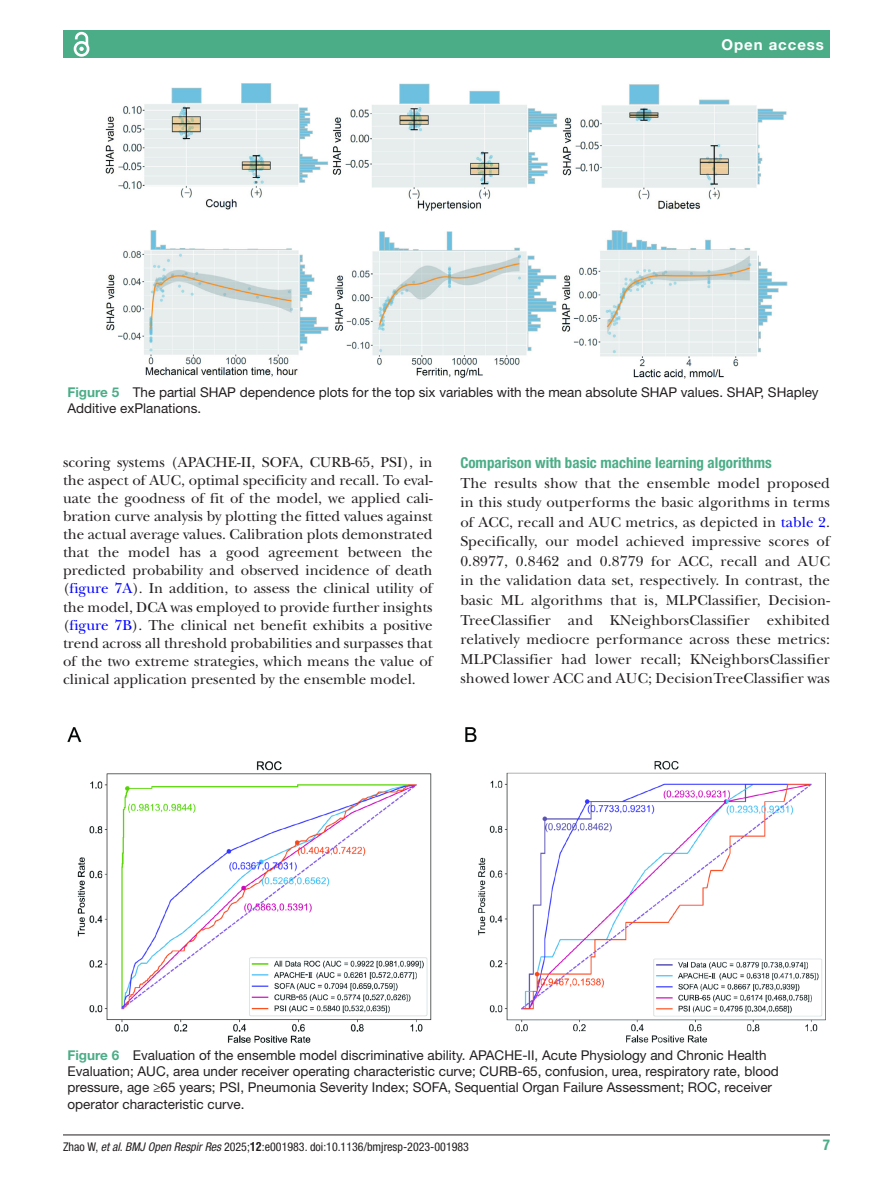
<style>
.page{position:relative;width:893px;height:1191px;background:#fff}
.page>*{position:absolute;margin:0;border:0;box-sizing:border-box;transform-origin:0 0}
.t1{font:15px/18px "New Baskerville";color:#231f20;text-align:justify}
.t2{font:700 condensed 15px "Helvetica Neue LT Std";color:#4bad87}
.t3{font:700 15px "Helvetica Neue LT Std";letter-spacing:.065em;color:#fff}
.t4{font:13.5px/16.2px "Helvetica Neue LT Std";color:#231f20}
.t5{font:condensed 12px "Helvetica Neue LT Std";color:#231f20}
.s1{font-weight:700;color:#4bad87}
.s2{color:#00f}
.s3{font-style:italic}
.s4{font-family:"Helvetica";font-weight:700}
</style>
<div class="page">
<hr style="left:63px;top:1134px;width:767px;height:1px;background:#231f20">
<div style="left:63px;top:31px;width:767px;height:27px;background:#4bad87"></div>
<svg style="left:73px;top:31px;width:17px;height:26px"></svg>
<img style="left:106px;top:83px;width:681px;height:296px">
<img style="left:68px;top:727px;width:757px;height:315px">
<p class="t3" style="left:721px;top:35px;width:104px">Open access</p>
<p class="t4" style="left:68px;top:384px;width:753px"><span class="s1">Figure 5</span> The partial SHAP dependence plots for the top six variables with the mean absolute SHAP values. SHAP, SHapley<br>Additive exPlanations.</p>
<p class="t1" style="left:63px;top:454px;width:371px">scoring systems (APACHE-II, SOFA, CURB-65, PSI), in the aspect of AUC, optimal specificity and recall. To eval&shy;uate the goodness of fit of the model, we applied cali&shy;bration curve analysis by plotting the fitted values against the actual average values. Calibration plots demonstrated that the model has a good agreement between the predicted probability and observed incidence of death (<span class="s2">figure 7A</span>). In addition, to assess the clinical utility of the model, DCA was employed to provide further insights (<span class="s2">figure 7B</span>). The clinical net benefit exhibits a positive trend across all threshold probabilities and surpasses that of the two extreme strategies, which means the value of clinical application presented by the ensemble model.</p>
<p class="t2" style="left:460px;top:453px;width:313px">Comparison with basic machine learning algorithms</p>
<p class="t1" style="left:460px;top:473px;width:371px;line-height:19.5px">The results show that the ensemble model proposed in this study outperforms the basic algorithms in terms of ACC, recall and AUC metrics, as depicted in <span class="s2">table 2</span>.<br>Specifically, our model achieved impressive scores of 0.8977, 0.8462 and 0.8779 for ACC, recall and AUC in the validation data set, respectively. In contrast, the basic ML algorithms that is, MLPClassifier, Decision-TreeClassifier and KNeighborsClassifier exhibited relatively mediocre performance across these metrics:<br>MLPClassifier had lower recall; KNeighborsClassifier showed lower ACC and AUC; DecisionTreeClassifier was</p>
<p class="t4" style="left:68px;top:1047px;width:713px"><span class="s1">Figure 6</span> Evaluation of the ensemble model discriminative ability. APACHE-II, Acute Physiology and Chronic Health Evaluation; AUC, area under receiver operating characteristic curve; CURB-65, confusion, urea, respiratory rate, blood pressure, age ≥65 years; PSI, Pneumonia Severity Index; SOFA, Sequential Organ Failure Assessment; ROC, receiver operator characteristic curve.</p>
<p class="t5" style="left:63px;top:1139px;width:408px">Zhao W, <span class="s3">et al</span>. <span class="s3">BMJ Open Respir Res</span> 2025;<span class="s4">12</span>:e001983. doi:10.1136/bmjresp-2023-001983</p>
<p class="t2" style="left:823px;top:1135px;width:9px">7</p>
</div>
